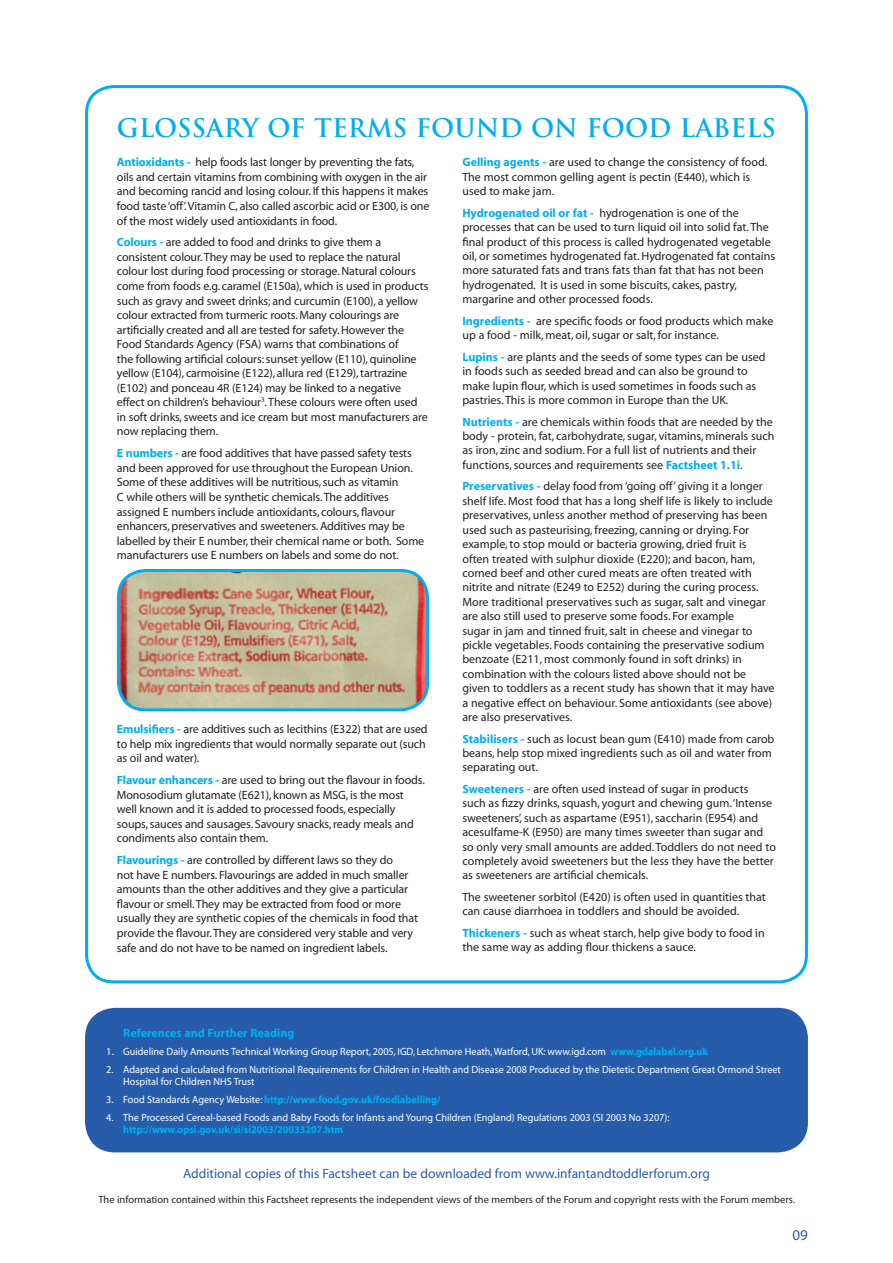
<style>
.page{position:relative;width:893px;height:1263px;background:#fff}
.page>*{position:absolute;margin:0;border:0;box-sizing:border-box;transform-origin:0 0}
.t1{font:700 24.9px "Trajan";color:#00aeef}
.t2{font:15px "Myriad";color:#275caa}
.t3{font:13.5px "Myriad";color:#275caa}
.t4{font:12px/14.4px "Myriad";letter-spacing:-.005em;color:#231f20}
.t5{font:12px "Myriad Bold Norm";color:#00aeef}
.t6{font:10.5px/12px "Myriad";color:#fff}
.t7{font:10.5px "Myriad";color:#231f20}
.t8{font:10.5px "Myriad Bold Norm";color:#00aeef}
.s1{font-family:"Myriad Bold Norm";color:#00aeef}
.s2{font-family:"Myriad";color:#fff}
</style>
<div class="page">
<div style="left:88px;top:1011px;width:717px;height:138px;background:#275caa;border-radius:27px"></div>
<div style="left:85px;top:1008px;width:723px;height:144px;border:6px solid #275caa;border-radius:27px"></div>
<img style="left:118px;top:570px;width:310px;height:140px">
<div style="left:117px;top:569px;width:312px;height:142px;border:3px solid #00aeef;border-radius:27px"></div>
<h1 class="t1" style="left:117px;top:112px;width:661px">GLOSSARY OF TERMS FOUND ON FOOD LABELS</h1>
<p class="t4" style="left:117px;top:156px;width:314px"><span class="s1">Antioxidants -</span> help foods last longer by preventing the fats, oils and certain vitamins from combining with oxygen in the air and becoming rancid and losing colour. If this happens it makes food taste ‘off’. Vitamin C, also called ascorbic acid or E300, is one of the most widely used antioxidants in food.</p>
<p class="t4" style="left:117px;top:236px;width:313px"><span class="s1">Colours -</span> are added to food and drinks to give them a consistent colour. They may be used to replace the natural colour lost during food processing or storage. Natural colours come from foods e.g. caramel (E150a), which is used in products such as gravy and sweet drinks; and curcumin (E100), a yellow colour extracted from turmeric roots. Many colourings are artificially created and all are tested for safety. However the Food Standards Agency (FSA) warns that combinations of<br>the following artificial colours: sunset yellow (E110), quinoline yellow (E104), carmoisine (E122), allura red (E129), tartrazine (E102) and ponceau 4R (E124) may be linked to a negative effect on children’s behaviour<sup>3</sup>. These colours were often used in soft drinks, sweets and ice cream but most manufacturers are now replacing them.</p>
<p class="t4" style="left:117px;top:446px;width:309px"><span class="s1">E numbers -</span> are food additives that have passed safety tests and been approved for use throughout the European Union.<br>Some of these additives will be nutritious, such as vitamin<br>C while others will be synthetic chemicals. The additives assigned E numbers include antioxidants, colours, flavour enhancers, preservatives and sweeteners. Additives may be labelled by their E number, their chemical name or both. Some manufacturers use E numbers on labels and some do not.</p>
<p class="t4" style="left:462px;top:156px;width:306px"><span class="s1">Gelling agents -</span> are used to change the consistency of food.<br>The most common gelling agent is pectin (E440), which is used to make jam.</p>
<p class="t4" style="left:462px;top:206px;width:314px"><span class="s1">Hydrogenated oil or fat -</span> hydrogenation is one of the processes that can be used to turn liquid oil into solid fat. The final product of this process is called hydrogenated vegetable oil, or sometimes hydrogenated fat. Hydrogenated fat contains more saturated fats and trans fats than fat that has not been hydrogenated. It is used in some biscuits, cakes, pastry, margarine and other processed foods.</p>
<p class="t4" style="left:462px;top:314px;width:313px"><span class="s1">Ingredients -</span> are specific foods or food products which make up a food - milk, meat, oil, sugar or salt, for instance.</p>
<p class="t4" style="left:462px;top:350px;width:305px"><span class="s1">Lupins -</span> are plants and the seeds of some types can be used in foods such as seeded bread and can also be ground to make lupin flour, which is used sometimes in foods such as pastries. This is more common in Europe than the UK.</p>
<p class="t4" style="left:462px;top:415px;width:314px"><span class="s1">Nutrients -</span> are chemicals within foods that are needed by the body - protein, fat, carbohydrate, sugar, vitamins, minerals such as iron, zinc and sodium. For a full list of nutrients and their functions, sources and requirements see <span class="s1">Factsheet 1.1i</span>.</p>
<p class="t4" style="left:462px;top:480px;width:314px"><span class="s1">Preservatives -</span> delay food from ‘going off’ giving it a longer shelf life. Most food that has a long shelf life is likely to include preservatives, unless another method of preserving has been used such as pasteurising, freezing, canning or drying. For example, to stop mould or bacteria growing, dried fruit is often treated with sulphur dioxide (E220); and bacon, ham, corned beef and other cured meats are often treated with nitrite and nitrate (E249 to E252) during the curing process.<br>More traditional preservatives such as sugar, salt and vinegar are also still used to preserve some foods. For example<br>sugar in jam and tinned fruit, salt in cheese and vinegar to pickle vegetables. Foods containing the preservative sodium benzoate (E211, most commonly found in soft drinks) in combination with the colours listed above should not be given to toddlers as a recent study has shown that it may have a negative effect on behaviour. Some antioxidants (see above) are also preservatives.</p>
<p class="t4" style="left:462px;top:732px;width:313px"><span class="s1">Stabilisers -</span> such as locust bean gum (E410) made from carob beans, help stop mixed ingredients such as oil and water from separating out.</p>
<p class="t4" style="left:462px;top:782px;width:315px"><span class="s1">Sweeteners -</span> are often used instead of sugar in products<br>such as fizzy drinks, squash, yogurt and chewing gum. ‘Intense sweeteners’, such as aspartame (E951), saccharin (E954) and acesulfame-K (E950) are many times sweeter than sugar and so only very small amounts are added. Toddlers do not need to completely avoid sweeteners but the less they have the better as sweeteners are artificial chemicals.</p>
<p class="t4" style="left:462px;top:890px;width:305px">The sweetener sorbitol (E420) is often used in quantities that can cause diarrhoea in toddlers and should be avoided.</p>
<p class="t4" style="left:462px;top:926px;width:304px"><span class="s1">Thickeners -</span> such as wheat starch, help give body to food in the same way as adding flour thickens a sauce.</p>
<p class="t4" style="left:117px;top:722px;width:312px"><span class="s1">Emulsifiers -</span> are additives such as lecithins (E322) that are used to help mix ingredients that would normally separate out (such as oil and water).</p>
<p class="t4" style="left:117px;top:773px;width:309px"><span class="s1">Flavour enhancers -</span> are used to bring out the flavour in foods.<br>Monosodium glutamate (E621), known as MSG, is the most well known and it is added to processed foods, especially soups, sauces and sausages. Savoury snacks, ready meals and condiments also contain them.</p>
<p class="t4" style="left:117px;top:853px;width:303px"><span class="s1">Flavourings -</span> are controlled by different laws so they do<br>not have E numbers. Flavourings are added in much smaller amounts than the other additives and they give a particular flavour or smell. They may be extracted from food or more usually they are synthetic copies of the chemicals in food that provide the flavour. They are considered very stable and very safe and do not have to be named on ingredient labels.</p>
<p class="t5" style="left:123px;top:1026px;width:173px">References and Further Reading</p>
<p class="t6" style="left:106px;top:1045px;width:603px">1. Guideline Daily Amounts Technical Working Group Report, 2005, IGD, Letchmore Heath, Watford, UK: www.igd.com <span class="s1">www.gdalabel.org.uk</span></p>
<p class="t6" style="left:123px;top:1063px;width:659px;text-indent:-17px">2. Adapted and calculated from Nutritional Requirements for Children in Health and Disease 2008 Produced by the Dietetic Department Great Ormond Street<br>Hospital for Children NHS Trust</p>
<p class="t8" style="left:106px;top:1094px;width:336px"><span class="s2">3. Food Standards Agency Website:</span> http://www.food.gov.uk/foodlabelling/</p>
<p class="t6" style="left:106px;top:1111px;width:565px">4. The Processed Cereal-based Foods and Baby Foods for Infants and Young Children (England) Regulations 2003 (SI 2003 No 3207):</p>
<p class="t8" style="left:123px;top:1124px;width:222px">http://www.opsi.gov.uk/si/si2003/20033207.htm</p>
<p class="t3" style="left:183px;top:1167px;width:528px">Additional copies of this Factsheet can be downloaded from www.infantandtoddlerforum.org</p>
<p class="t7" style="left:98px;top:1195px;width:698px">The information contained within this Factsheet represents the independent views of the members of the Forum and copyright rests with the Forum members.</p>
<p class="t2" style="left:792px;top:1228px;width:17px">09</p>
</div>
